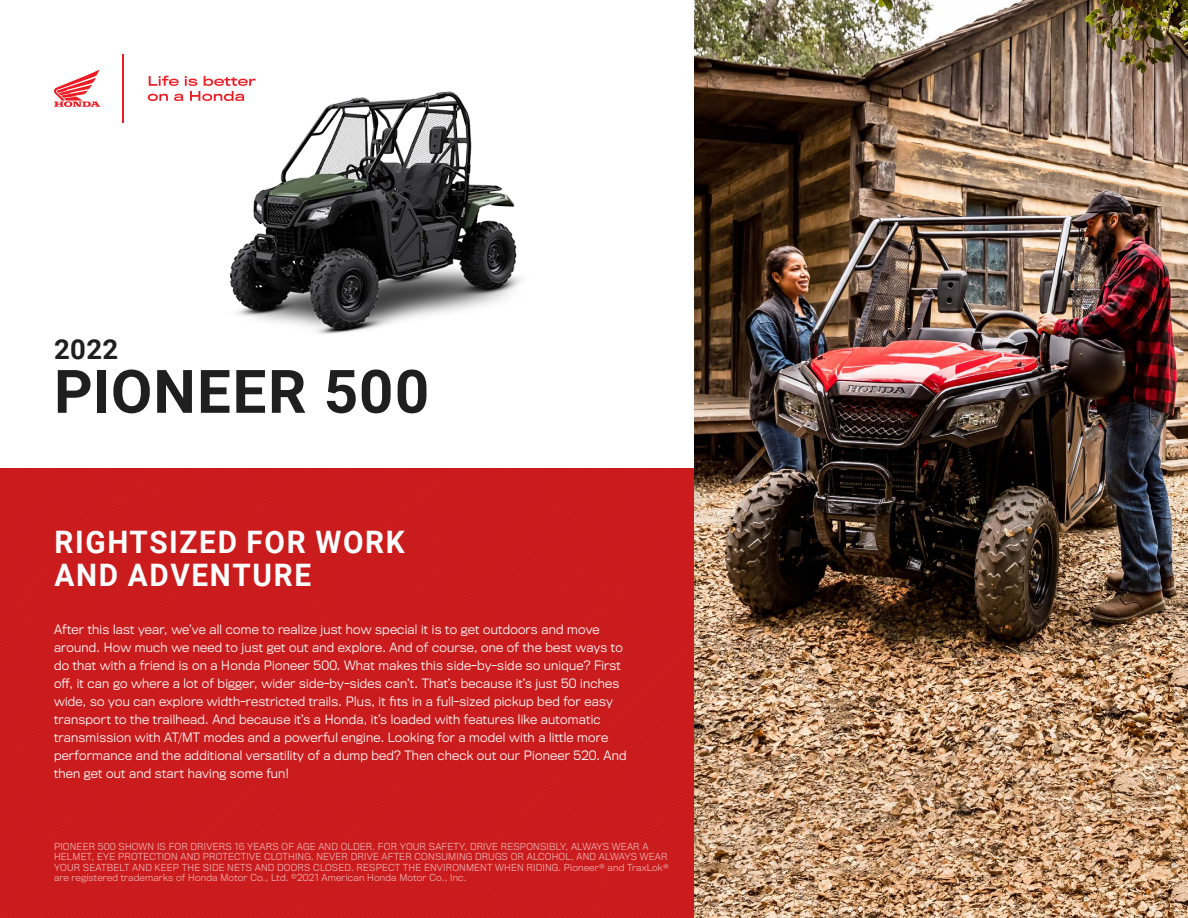
<style>
.page{position:relative;width:1188px;height:918px;background:#fff}
.page>*{position:absolute;margin:0;border:0;box-sizing:border-box;transform-origin:0 0}
.t1{font:700 60px "Roboto";letter-spacing:.02em;color:#1f1f1f}
.Headline{font:700 31.05px/33px "Roboto";letter-spacing:.055em;color:#fff;scale:.96 1}
.t2{font:700 27.45px "Roboto";color:#1f1f1f}
.Headline-2{font:300 12px/18px "Titling Gothic FB";letter-spacing:.02em;color:#fff}
.t3{font:300 9px/10.5px "Titling Gothic FB";letter-spacing:.02em;color:#fff}
</style>
<div class="page">
<div style="left:0;top:468px;width:695px;height:450px;background:#ca1b1d"></div>
<img style="left:147px;top:91px;width:374px;height:243px">
<svg style="left:54px;top:70px;width:46px;height:37px"></svg>
<svg style="left:148px;top:76px;width:108px;height:25px"></svg>
<hr style="left:122px;top:54px;width:2px;height:69px;background:#ed1c24">
<img style="left:695px;top:0;width:493px;height:918px">
<p class="t2" style="left:54px;top:330px;width:66px">2022</p>
<p class="t1" style="left:54px;top:349px;width:377px">PIONEER 500</p>
<p class="Headline" style="left:55px;top:524px;width:366px">RIGHTSIZED FOR WORK<br>AND ADVENTURE</p>
<p class="Headline-2" style="left:54px;top:621px;width:574px">After this last year, we’ve all come to realize just how special it is to get outdoors and move around. How much we need to just get out and explore. And of course, one of the best ways to do that with a friend is on a Honda Pioneer 500. What makes this side-by-side so unique? First off, it can go where a lot of bigger, wider side-by-sides can’t. That’s because it’s just 50 inches wide, so you can explore width-restricted trails. Plus, it fits in a full-sized pickup bed for easy transport to the trailhead. And because it’s a Honda, it’s loaded with features like automatic transmission with AT/MT modes and a powerful engine. Looking for a model with a little more performance and the additional versatility of a dump bed? Then check out our Pioneer 520. And then get out and start having some fun!</p>
<p class="t3" style="left:54px;top:841px;width:616px">PIONEER 500 SHOWN IS FOR DRIVERS 16 YEARS OF AGE AND OLDER. FOR YOUR SAFETY, DRIVE RESPONSIBLY, ALWAYS WEAR A HELMET, EYE PROTECTION AND PROTECTIVE CLOTHING. NEVER DRIVE AFTER CONSUMING DRUGS OR ALCOHOL, AND ALWAYS WEAR YOUR SEATBELT AND KEEP THE SIDE NETS AND DOORS CLOSED. RESPECT THE ENVIRONMENT WHEN RIDING. Pioneer® and TraxLok® are registered trademarks of Honda Motor Co., Ltd. ©2021 American Honda Motor Co., Inc.</p>
</div>
